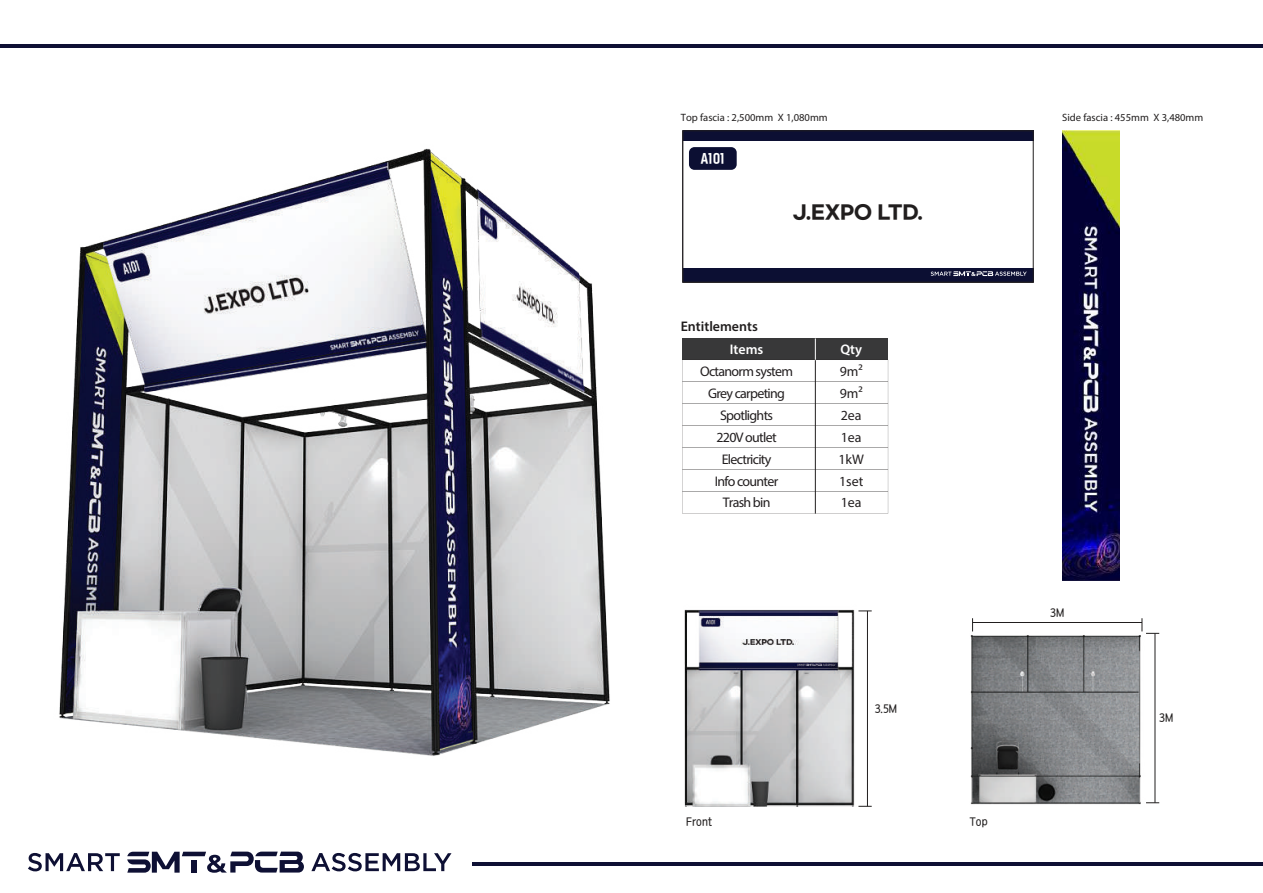
<style>
.page{position:relative;width:1263px;height:893px;background:#fff}
.page>*{position:absolute;margin:0;border:0;box-sizing:border-box;transform-origin:0 0}
.t1{font:700 18.9px "Gmarket Sans";color:#211e1e}
.t2{font:14.1px "HGG Gothicssi P80 g";color:#fff}
.t3{font:13.95px "Myriad Pro";letter-spacing:-.05em;color:#231f20}
.t4{font:600 13.95px "Myriad Pro";color:#211e1e}
.t5{font:600 13.95px "Myriad Pro";color:#fff}
.t6{font:10.8px "Korean TITGD2 R";color:#211e1e;scale:.95 1}
.t7{font:10.65px "Myriad Pro";color:#211e1e}
</style>
<div class="page">
<img style="left:59px;top:148px;width:773px;height:608px">
<img style="left:591px;top:588px;width:281px;height:219px">
<svg style="left:858px;top:610px;width:14px;height:1px"></svg>
<svg style="left:858px;top:806px;width:14px;height:1px"></svg>
<hr style="left:867px;top:611px;width:1px;height:195px;background:#211e1e">
<svg style="left:682px;top:338px;width:206px;height:175px"></svg>
<hr style="left:815px;top:360px;width:1px;height:154px;background:#211e1e">
<svg style="left:127px;top:852px;width:177px;height:21px"></svg>
<svg style="left:311px;top:853px;width:140px;height:18px"></svg>
<svg style="left:28px;top:853px;width:92px;height:18px"></svg>
<hr style="left:472px;top:862px;width:791px;height:4px;background:#0e1034">
<hr style="left:0;top:44px;width:1263px;height:4px;background:#0e1034">
<div style="left:683px;top:131px;width:350px;height:151px;background:#0c0f33"></div>
<div style="left:683px;top:141px;width:350px;height:126px;background:#fff"></div>
<div style="left:689px;top:147px;width:48px;height:23px;background:#0c0f33;border-radius:5px"></div>
<svg style="left:931px;top:271px;width:96px;height:5px"></svg>
<div style="left:683px;top:131px;width:350px;height:151px;border:1px solid #211e1e"></div>
<img style="left:1062px;top:131px;width:57px;height:450px">
<img style="left:970px;top:618px;width:190px;height:187px">
<p class="t7" style="left:681px;top:111px;width:148px">Top fascia : 2,500mm X 1,080mm</p>
<p class="t7" style="left:1062px;top:111px;width:143px">Side fascia : 455mm X 3,480mm</p>
<p class="t2" style="left:701px;top:151px;width:26px">A101</p>
<h1 class="t1" style="left:793px;top:201px;width:131px">J.EXPO LTD.</h1>
<p class="t4" style="left:681px;top:317px;width:79px">Entitlements</p>
<p class="t5" style="left:730px;top:341px;width:35px">Items</p>
<p class="t5" style="left:840px;top:341px;width:23px">Qty</p>
<p class="t3" style="left:700px;top:362px;width:94px">Octanorm system</p>
<p class="t3" style="left:840px;top:362px;width:25px">9m²</p>
<p class="t3" style="left:708px;top:384px;width:78px">Grey carpeting</p>
<p class="t3" style="left:840px;top:384px;width:25px">9m²</p>
<p class="t3" style="left:720px;top:406px;width:55px">Spotlights</p>
<p class="t3" style="left:841px;top:406px;width:22px">2ea</p>
<p class="t3" style="left:716px;top:428px;width:62px">220V outlet</p>
<p class="t3" style="left:841px;top:428px;width:22px">1ea</p>
<p class="t3" style="left:722px;top:450px;width:51px">Electricity</p>
<p class="t3" style="left:838px;top:450px;width:27px">1kW</p>
<p class="t3" style="left:715px;top:472px;width:65px">Info counter</p>
<p class="t3" style="left:839px;top:472px;width:26px">1set</p>
<p class="t3" style="left:723px;top:494px;width:49px">Trash bin</p>
<p class="t3" style="left:841px;top:494px;width:22px">1ea</p>
<p class="t6" style="left:875px;top:702px;width:25px">3.5M</p>
<p class="t6" style="left:686px;top:816px;width:29px">Front</p>
<p class="t6" style="left:969px;top:816px;width:21px">Top</p>
<p class="t6" style="left:1050px;top:607px;width:16px">3M</p>
<p class="t6" style="left:1159px;top:712px;width:16px">3M</p>
</div>
